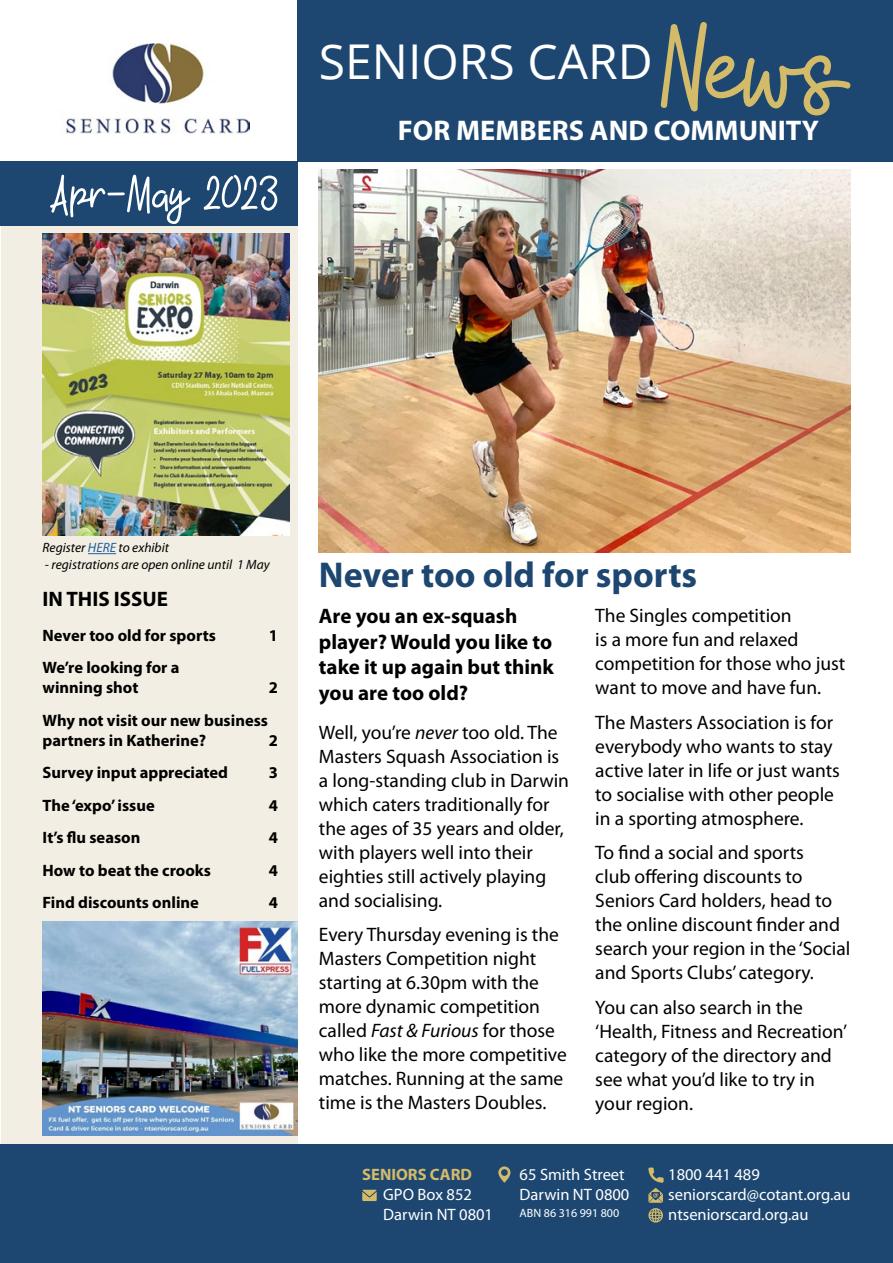
<style>
.page{position:relative;width:893px;height:1263px;background:#fff}
.page>*{position:absolute;margin:0;border:0;box-sizing:border-box;transform-origin:0 0}
.t1{font:54.75px "KH Blackline Script Medium";color:#fff}
.t2{font:48px "Open Sans";color:#fff}
.t3{font:700 36px "Myriad Pro";color:#1d4771}
.t4{font:700 28.5px "Myriad Pro";color:#fff}
.t5{font:700 21px/25.5px "Myriad Pro";color:#000}
.t6{font:19.5px/24px "Myriad Pro";color:#000}
.t7{font:700 16.5px/19.8px "Myriad Pro";color:#000}
.t8{font:16.5px/19.8px "Myriad Pro";color:#fff}
.t9{font:700 16.5px "Myriad Pro";color:#d4bb69}
.t10{font:italic 13.5px "Myriad Pro";color:#000}
.t11{font:12px "Myriad Pro";color:#fff}
.s1{color:#215e9e}
.s2{font-style:italic}
</style>
<div class="page">
<div style="left:1px;top:226px;width:297px;height:918px;background:#f3eee3"></div>
<div style="left:0;top:1144px;width:893px;height:119px;background:#1d4771"></div>
<div style="left:298px;top:0;width:595px;height:162px;background:#1d4771"></div>
<svg style="left:660px;top:22px;width:191px;height:93px"></svg>
<img style="left:66px;top:44px;width:184px;height:89px">
<svg style="left:362px;top:1190px;width:15px;height:11px"></svg>
<svg style="left:648px;top:1167px;width:16px;height:55px"></svg>
<svg style="left:498px;top:1166px;width:12px;height:16px"></svg>
<div style="left:0;top:162px;width:298px;height:64px;background:#1d4771"></div>
<img style="left:43px;top:234px;width:246px;height:302px">
<img style="left:43px;top:921px;width:255px;height:214px">
<img style="left:319px;top:169px;width:531px;height:383px">
<svg style="left:88px;top:553px;width:28px;height:1px"></svg>
<h1 class="t1" style="left:49px;top:149px;width:231px">Apr-May 2023</h1>
<h2 class="t2" style="left:319px;top:29px;width:335px">SENIORS CARD</h2>
<h3 class="t4" style="left:398px;top:115px;width:422px">FOR MEMBERS AND COMMUNITY</h3>
<p class="t10" style="left:43px;top:540px;width:128px">Register <span class="s1">HERE</span> to exhibit</p>
<p class="t10" style="left:45px;top:557px;width:226px">- registrations are open online until 1 May</p>
<p class="t5" style="left:43px;top:587px;width:127px">IN THIS ISSUE</p>
<p class="t7" style="left:43px;top:626px;width:175px">Never too old for sports</p>
<p class="t7" style="left:269px;top:626px;width:11px">1</p>
<p class="t7" style="left:43px;top:658px;width:139px">We’re looking for a winning shot</p>
<p class="t7" style="left:269px;top:678px;width:11px">2</p>
<p class="t7" style="left:43px;top:710px;width:227px">Why not visit our new business partners in Katherine?</p>
<p class="t7" style="left:269px;top:730px;width:11px">2</p>
<p class="t7" style="left:43px;top:763px;width:187px">Survey input appreciated</p>
<p class="t7" style="left:269px;top:763px;width:11px">3</p>
<p class="t7" style="left:43px;top:795px;width:114px">The ‘expo’ issue</p>
<p class="t7" style="left:269px;top:795px;width:11px">4</p>
<p class="t7" style="left:43px;top:828px;width:99px">It’s flu season</p>
<p class="t7" style="left:269px;top:828px;width:11px">4</p>
<p class="t7" style="left:43px;top:860px;width:170px">How to beat the crooks</p>
<p class="t7" style="left:269px;top:860px;width:11px">4</p>
<p class="t7" style="left:43px;top:893px;width:158px">Find discounts online</p>
<p class="t7" style="left:269px;top:893px;width:11px">4</p>
<h3 class="t3" style="left:319px;top:554px;width:380px">Never too old for sports</h3>
<p class="t5" style="left:319px;top:604px;width:236px">Are you an ex-squash player? Would you like to take it up again but think you are too old?</p>
<p class="t6" style="left:319px;top:720px;width:252px">Well, you’re <span class="s2">never</span> too old. The<br>Masters Squash Association is a long-standing club in Darwin which caters traditionally for the ages of 35 years and older, with players well into their eighties still actively playing and socialising.</p>
<p class="t6" style="left:319px;top:923px;width:249px">Every Thursday evening is the<br>Masters Competition night starting at 6.30pm with the more dynamic competition called <span class="s2">Fast &amp; Furious</span> for those who like the more competitive matches. Running at the same time is the Masters Doubles.</p>
<p class="t6" style="left:595px;top:604px;width:252px">The Singles competition<br>is a more fun and relaxed competition for those who just want to move and have fun.</p>
<p class="t6" style="left:595px;top:711px;width:246px">The Masters Association is for everybody who wants to stay active later in life or just wants to socialise with other people in a sporting atmosphere.</p>
<p class="t6" style="left:595px;top:841px;width:257px">To find a social and sports<br>club offering discounts to<br>Seniors Card holders, head to the online discount finder and search your region in the ‘Social and Sports Clubs’ category.</p>
<p class="t6" style="left:595px;top:996px;width:253px">You can also search in the ‘Health, Fitness and Recreation’ category of the directory and see what you’d like to try in your region.</p>
<p class="t9" style="left:362px;top:1165px;width:111px">SENIORS CARD</p>
<p class="t8" style="left:383px;top:1184px;width:111px">GPO Box 852<br>Darwin NT 0801</p>
<p class="t8" style="left:520px;top:1165px;width:111px">65 Smith Street<br>Darwin NT 0800</p>
<p class="t11" style="left:520px;top:1206px;width:101px">ABN 86 316 991 800</p>
<p class="t8" style="left:668px;top:1165px;width:184px">1800 441 489 seniorscard@cotant.org.au ntseniorscard.org.au</p>
</div>
